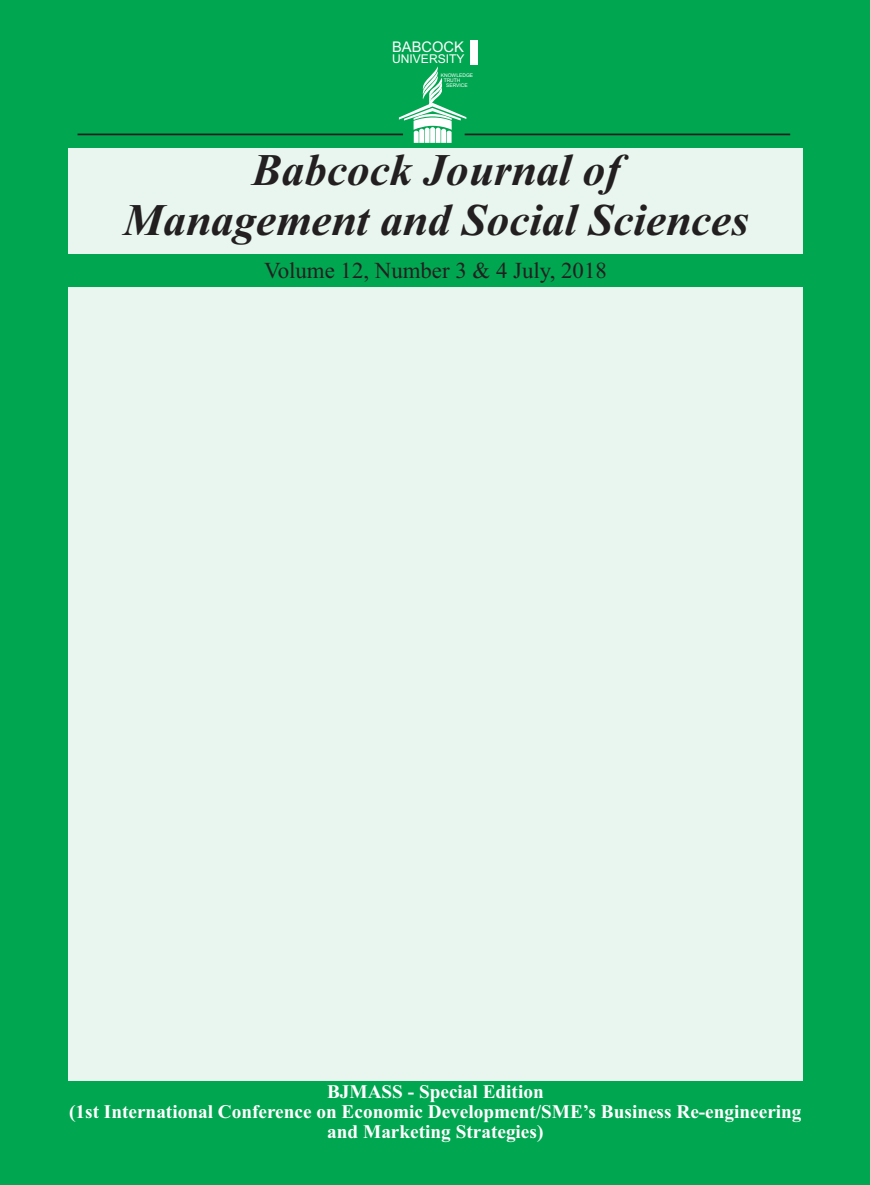
<style>
.page{position:relative;width:870px;height:1185px;background:#fff}
.page>*{position:absolute;margin:0;border:0;box-sizing:border-box;transform-origin:0 0}
.t1{font:italic 700 45.15px/49.9px "Times New Roman";color:#231f20;text-align:center}
.t2{font:22.75px "Times New Roman";color:#231f20}
.t3{font:700 19.25px/19.6px "Times New Roman";color:#fff;text-align:center}
.t4{font:14.7px "Arial";color:#fff}
.t5{font:12.08px "Arial";color:#fff}
.t6{font:4.9px/5.1px "Arial";color:#fff}
</style>
<div class="page">
<div style="left:0;top:0;width:869px;height:1184px;background:#00a650"></div>
<div style="left:68px;top:287px;width:734px;height:793px;background:#e8f6ef"></div>
<div style="left:68px;top:148px;width:734px;height:105px;background:#e8f6ef"></div>
<svg style="left:399px;top:66px;width:67px;height:77px"></svg>
<div style="left:470px;top:40px;width:8px;height:24px;background:#fff"></div>
<hr style="left:77px;top:133px;width:326px;height:2px;background:#231f20">
<hr style="left:464px;top:133px;width:326px;height:2px;background:#231f20">
<p class="t4" style="left:392px;top:42px;width:73px">BABCOCK</p>
<p class="t5" style="left:392px;top:54px;width:74px">UNIVERSITY</p>
<p class="t6" style="left:446px;top:83px;width:23px">SERVICE</p>
<p class="t6" style="left:443px;top:73px;width:31px;text-indent:-3px">KNOWLEDGE<br>TRUTH</p>
<h1 class="t1" style="left:123px;top:149px;width:627px">Babcock Journal of<br>Management and Social Sciences</h1>
<p class="t2" style="left:264px;top:262px;width:344px">Volume 12, Number 3 &amp; 4 July, 2018</p>
<p class="t3" style="left:69px;top:1084px;width:733px">BJMASS - Special Edition<br>(1st International Conference on Economic Development/SME’s Business Re-engineering and Marketing Strategies)</p>
</div>
